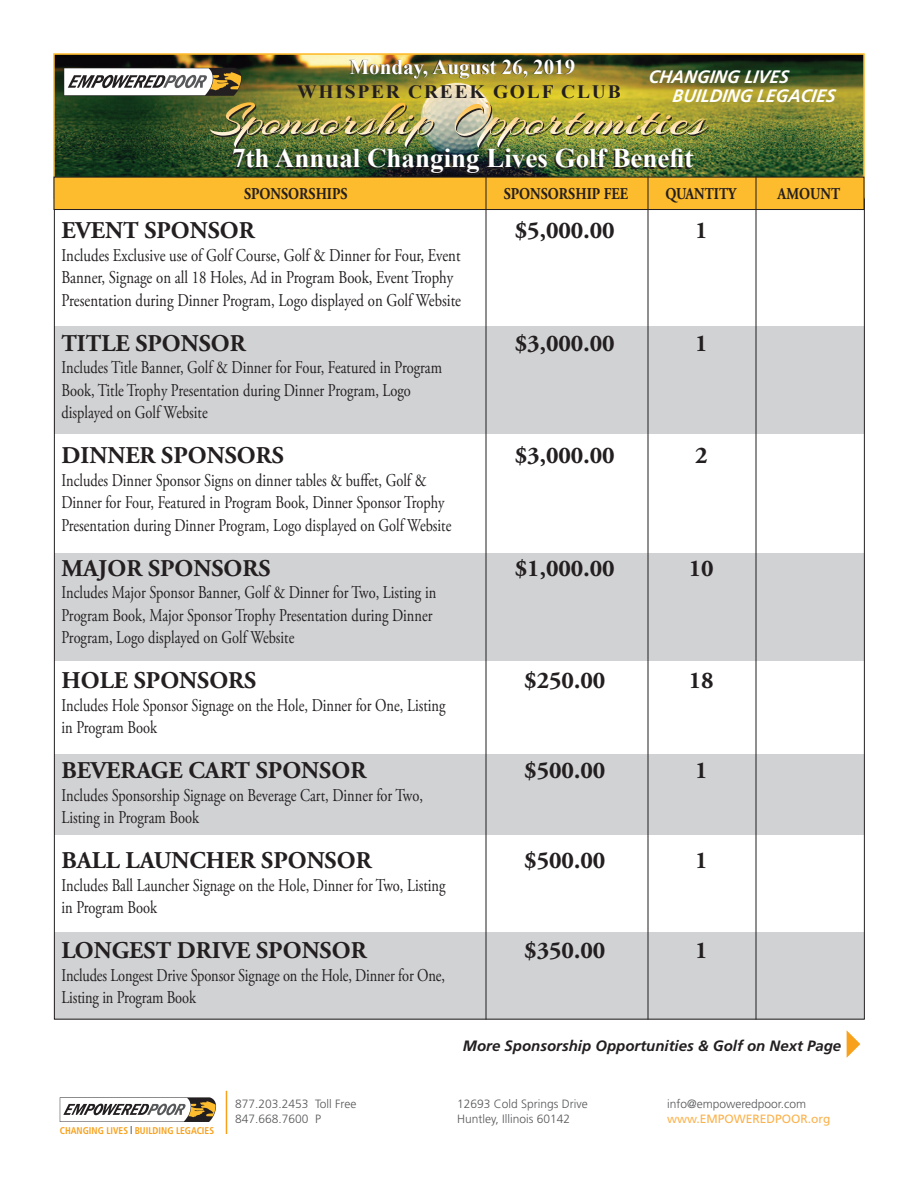
<style>
.page{position:relative;width:918px;height:1188px;background:#fff}
.page>*{position:absolute;margin:0;border:0;box-sizing:border-box;transform-origin:0 0}
.t1{font:48.3px "Arizonia";color:#231f20;scale:1.12 1}
.t2{font:700 27px "Times New Roman";color:#fff}
.t3{font:700 24px "Adobe Garamond Pro";color:#231f20}
.t4{font:700 21px "Times New Roman";color:#fff}
.t5{font:700 18.9px "Times New Roman";letter-spacing:.09em;color:#231f20}
.t6{font:18px/22.5px "Adobe Garamond Pro";color:#231f20;scale:.8 1}
.t7{font:18px/22.5px "Adobe Garamond Pro";color:#231f20;scale:.82 1}
.t8{font:italic 700 18px "Frutiger";color:#fff}
.t9{font:700 16.5px "Adobe Garamond Pro";color:#231f20;scale:.85 1}
.t10{font:italic 700 15px "Frutiger";color:#231f20}
.t11{font:300 12px "Frutiger";color:#57585a}
.t12{font:12px "Frutiger";color:#fbb24c}
.t13{font:700 condensed 9.75px "Frutiger";color:#f8a11c}
.s1{font-size:7.95px;color:#231f20}
</style>
<div class="page">
<div style="left:54px;top:326px;width:810px;height:108px;background:#d1d2d4"></div>
<div style="left:54px;top:553px;width:810px;height:108px;background:#d1d2d4"></div>
<div style="left:54px;top:754px;width:810px;height:81px;background:#d1d2d4"></div>
<div style="left:54px;top:932px;width:810px;height:88px;background:#d1d2d4"></div>
<img style="left:56px;top:56px;width:806px;height:121px">
<div style="left:53px;top:53px;width:812px;height:146px;border:2px solid #fdbb2e"></div>
<div style="left:54px;top:177px;width:810px;height:33px;background:#fdbb2e"></div>
<div style="left:54px;top:177px;width:810px;height:33px;border:1px solid #231f20"></div>
<svg style="left:60px;top:1097px;width:156px;height:25px"></svg>
<hr style="left:226px;top:1091px;width:1px;height:43px;background:#f8a11c">
<hr style="left:486px;top:176px;width:1px;height:844px;background:#231f20">
<hr style="left:648px;top:176px;width:1px;height:844px;background:#231f20">
<hr style="left:756px;top:176px;width:1px;height:844px;background:#231f20">
<svg style="left:847px;top:1031px;width:13px;height:27px"></svg>
<img style="left:210px;top:102px;width:281px;height:34px">
<svg style="left:64px;top:68px;width:178px;height:28px"></svg>
<p class="t4" style="left:349px;top:52px;width:227px">Monday, August 26, 2019</p>
<p class="t8" style="left:648px;top:66px;width:145px">CHANGING LIVES</p>
<p class="t8" style="left:672px;top:85px;width:167px">BUILDING LEGACIES</p>
<p class="t5" style="left:297px;top:78px;width:325px">WHISPER CREEK GOLF CLUB</p>
<p class="t1" style="left:211px;top:92px;width:444px">Sponsorship Opportunities</p>
<p class="t2" style="left:232px;top:140px;width:463px">7th Annual Changing Lives Golf Benefit</p>
<p class="t9" style="left:244px;top:184px;width:123px">SPONSORSHIPS</p>
<p class="t9" style="left:504px;top:184px;width:148px">SPONSORSHIP FEE</p>
<p class="t9" style="left:665px;top:184px;width:85px">QUANTITY</p>
<p class="t9" style="left:778px;top:184px;width:75px">AMOUNT</p>
<p class="t3" style="left:62px;top:217px;width:195px">EVENT SPONSOR</p>
<p class="t3" style="left:515px;top:217px;width:101px">$5,000.00</p>
<p class="t3" style="left:695px;top:217px;width:14px">1</p>
<p class="t7" style="left:62px;top:244px;width:489px">Includes Exclusive use of Golf Course, Golf &amp; Dinner for Four, Event<br>Banner, Signage on all 18 Holes, Ad in Program Book, Event Trophy<br>Presentation during Dinner Program, Logo displayed on Golf Website</p>
<p class="t3" style="left:62px;top:329px;width:186px">TITLE SPONSOR</p>
<p class="t3" style="left:515px;top:329px;width:101px">$3,000.00</p>
<p class="t3" style="left:695px;top:329px;width:14px">1</p>
<p class="t6" style="left:62px;top:357px;width:477px">Includes Title Banner, Golf &amp; Dinner for Four, Featured in Program<br>Book, Title Trophy Presentation during Dinner Program, Logo displayed on Golf Website</p>
<p class="t3" style="left:62px;top:442px;width:224px">DINNER SPONSORS</p>
<p class="t3" style="left:515px;top:442px;width:101px">$3,000.00</p>
<p class="t3" style="left:695px;top:442px;width:14px">2</p>
<p class="t6" style="left:62px;top:469px;width:489px">Includes Dinner Sponsor Signs on dinner tables &amp; buffet, Golf &amp;<br>Dinner for Four, Featured in Program Book, Dinner Sponsor Trophy<br>Presentation during Dinner Program, Logo displayed on Golf Website</p>
<p class="t3" style="left:62px;top:554px;width:211px">MAJOR SPONSORS</p>
<p class="t3" style="left:515px;top:554px;width:101px">$1,000.00</p>
<p class="t3" style="left:689px;top:554px;width:26px">10</p>
<p class="t6" style="left:62px;top:582px;width:470px">Includes Major Sponsor Banner, Golf &amp; Dinner for Two, Listing in<br>Program Book, Major Sponsor Trophy Presentation during Dinner<br>Program, Logo displayed on Golf Website</p>
<p class="t3" style="left:62px;top:667px;width:196px">HOLE SPONSORS</p>
<p class="t3" style="left:524px;top:667px;width:83px">$250.00</p>
<p class="t3" style="left:689px;top:667px;width:26px">18</p>
<p class="t6" style="left:62px;top:694px;width:481px">Includes Hole Sponsor Signage on the Hole, Dinner for One, Listing in Program Book</p>
<p class="t3" style="left:62px;top:757px;width:306px">BEVERAGE CART SPONSOR</p>
<p class="t3" style="left:524px;top:757px;width:83px">$500.00</p>
<p class="t3" style="left:695px;top:757px;width:14px">1</p>
<p class="t6" style="left:62px;top:784px;width:453px">Includes Sponsorship Signage on Beverage Cart, Dinner for Two,<br>Listing in Program Book</p>
<p class="t3" style="left:62px;top:847px;width:312px">BALL LAUNCHER SPONSOR</p>
<p class="t3" style="left:524px;top:847px;width:83px">$500.00</p>
<p class="t3" style="left:695px;top:847px;width:14px">1</p>
<p class="t6" style="left:62px;top:874px;width:482px">Includes Ball Launcher Signage on the Hole, Dinner for Two, Listing in Program Book</p>
<p class="t3" style="left:62px;top:937px;width:307px">LONGEST DRIVE SPONSOR</p>
<p class="t3" style="left:524px;top:937px;width:83px">$350.00</p>
<p class="t3" style="left:695px;top:937px;width:14px">1</p>
<p class="t6" style="left:62px;top:964px;width:481px">Includes Longest Drive Sponsor Signage on the Hole, Dinner for One,<br>Listing in Program Book</p>
<p class="t13" style="left:60px;top:1124px;width:156px">CHANGING LIVES <span class="s1">|</span> BUILDING LEGACIES</p>
<p class="t10" style="left:463px;top:1037px;width:380px">More Sponsorship Opportunities &amp; Golf on Next Page</p>
<p class="t11" style="left:235px;top:1097px;width:123px">877.203.2453 Toll Free</p>
<p class="t11" style="left:457px;top:1097px;width:132px">12693 Cold Springs Drive</p>
<p class="t11" style="left:667px;top:1097px;width:140px">info@empoweredpoor.com</p>
<p class="t11" style="left:235px;top:1112px;width:88px">847.668.7600 P</p>
<p class="t11" style="left:457px;top:1112px;width:114px">Huntley, Illinois 60142</p>
<p class="t12" style="left:667px;top:1111px;width:165px">www.EMPOWEREDPOOR.org</p>
</div>
